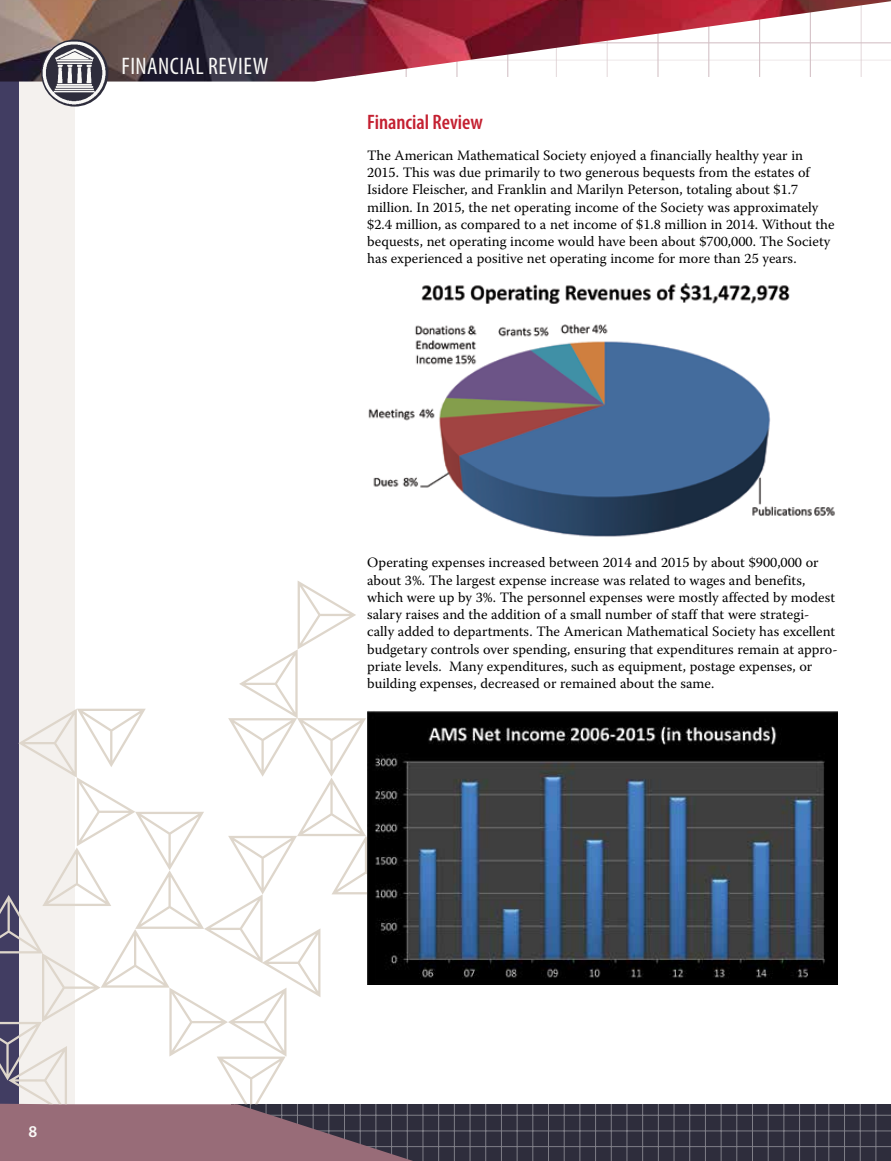
<style>
.page{position:relative;width:891px;height:1161px;background:#fff}
.page>*{position:absolute;margin:0;border:0;box-sizing:border-box;transform-origin:0 0}
.t1{font:condensed 24px "Myriad Pro";letter-spacing:.02em;color:#f9f8f6}
.t2{font:600 condensed 21px "Myriad Pro";color:#c42031}
.t3{font:600 16.5px "Myriad Pro";color:#f9f8f6}
.t4{font:14.25px/17.2px "Warnock Pro";color:#000}
</style>
<div class="page">
<div style="left:0;top:78px;width:75px;height:1028px;background:#f4f1ee"></div>
<div style="left:0;top:0;width:18px;height:1161px;background:#413d62"></div>
<img style="left:0;top:0;width:891px;height:82px">
<div style="left:231px;top:1104px;width:660px;height:57px;background:#2e2d3c"></div>
<hr style="left:829px;top:1085px;width:1px;height:76px;background:#fff">
<hr style="left:844px;top:1085px;width:1px;height:76px;background:#fff">
<hr style="left:860px;top:1085px;width:1px;height:76px;background:#fff">
<hr style="left:876px;top:1085px;width:1px;height:76px;background:#fff">
<hr style="left:816px;top:1160px;width:75px;height:1px;background:#fff">
<hr style="left:816px;top:1146px;width:75px;height:1px;background:#fff">
<hr style="left:816px;top:1131px;width:75px;height:1px;background:#fff">
<hr style="left:816px;top:1115px;width:75px;height:1px;background:#fff">
<hr style="left:470px;top:1085px;width:1px;height:76px;background:#fff">
<hr style="left:485px;top:1085px;width:1px;height:76px;background:#fff">
<hr style="left:501px;top:1085px;width:1px;height:76px;background:#fff">
<hr style="left:517px;top:1085px;width:1px;height:76px;background:#fff">
<hr style="left:533px;top:1085px;width:1px;height:76px;background:#fff">
<hr style="left:548px;top:1085px;width:1px;height:76px;background:#fff">
<hr style="left:564px;top:1085px;width:1px;height:76px;background:#fff">
<hr style="left:580px;top:1085px;width:1px;height:76px;background:#fff">
<hr style="left:595px;top:1085px;width:1px;height:76px;background:#fff">
<hr style="left:611px;top:1085px;width:1px;height:76px;background:#fff">
<hr style="left:627px;top:1085px;width:1px;height:76px;background:#fff">
<hr style="left:642px;top:1085px;width:1px;height:76px;background:#fff">
<hr style="left:658px;top:1085px;width:1px;height:76px;background:#fff">
<hr style="left:674px;top:1085px;width:1px;height:76px;background:#fff">
<hr style="left:689px;top:1085px;width:1px;height:76px;background:#fff">
<hr style="left:705px;top:1085px;width:1px;height:76px;background:#fff">
<hr style="left:721px;top:1085px;width:1px;height:76px;background:#fff">
<hr style="left:737px;top:1085px;width:1px;height:76px;background:#fff">
<hr style="left:752px;top:1085px;width:1px;height:76px;background:#fff">
<hr style="left:768px;top:1085px;width:1px;height:76px;background:#fff">
<hr style="left:784px;top:1085px;width:1px;height:76px;background:#fff">
<hr style="left:799px;top:1085px;width:1px;height:76px;background:#fff">
<hr style="left:815px;top:1085px;width:1px;height:76px;background:#fff">
<hr style="left:221px;top:1160px;width:595px;height:1px;background:#fff">
<hr style="left:221px;top:1146px;width:595px;height:1px;background:#fff">
<hr style="left:221px;top:1131px;width:595px;height:1px;background:#fff">
<hr style="left:221px;top:1115px;width:595px;height:1px;background:#fff">
<hr style="left:890px;top:1085px;width:1px;height:76px;background:#fff">
<img style="left:41px;top:42px;width:67px;height:65px">
<svg style="left:0;top:580px;width:466px;height:581px"></svg>
<img style="left:367px;top:710px;width:471px;height:275px">
<img style="left:368px;top:283px;width:467px;height:254px">
<h1 class="t1" style="left:122px;top:52px;width:148px">FINANCIAL REVIEW</h1>
<h2 class="t2" style="left:367px;top:109px;width:117px">Financial Review</h2>
<p class="t4" style="left:367px;top:146px;width:469px">The American Mathematical Society enjoyed a financially healthy year in 2015. This was due primarily to two generous bequests from the estates of Isidore Fleischer, and Franklin and Marilyn Peterson, totaling about $1.7 million. In 2015, the net operating income of the Society was approximately $2.4 million, as compared to a net income of $1.8 million in 2014. Without the bequests, net operating income would have been about $700,000. The Society has experienced a positive net operating income for more than 25 years.</p>
<p class="t4" style="left:367px;top:554px;width:472px">Operating expenses increased between 2014 and 2015 by about $900,000 or about 3%. The largest expense increase was related to wages and benefits, which were up by 3%. The personnel expenses were mostly affected by modest salary raises and the addition of a small number of staff that were strategi&shy;cally added to departments. The American Mathematical Society has excellent budgetary controls over spending, ensuring that expenditures remain at appro&shy;priate levels. Many expenditures, such as equipment, postage expenses, or building expenses, decreased or remained about the same.</p>
<p class="t3" style="left:28px;top:1121px;width:10px">8</p>
</div>
